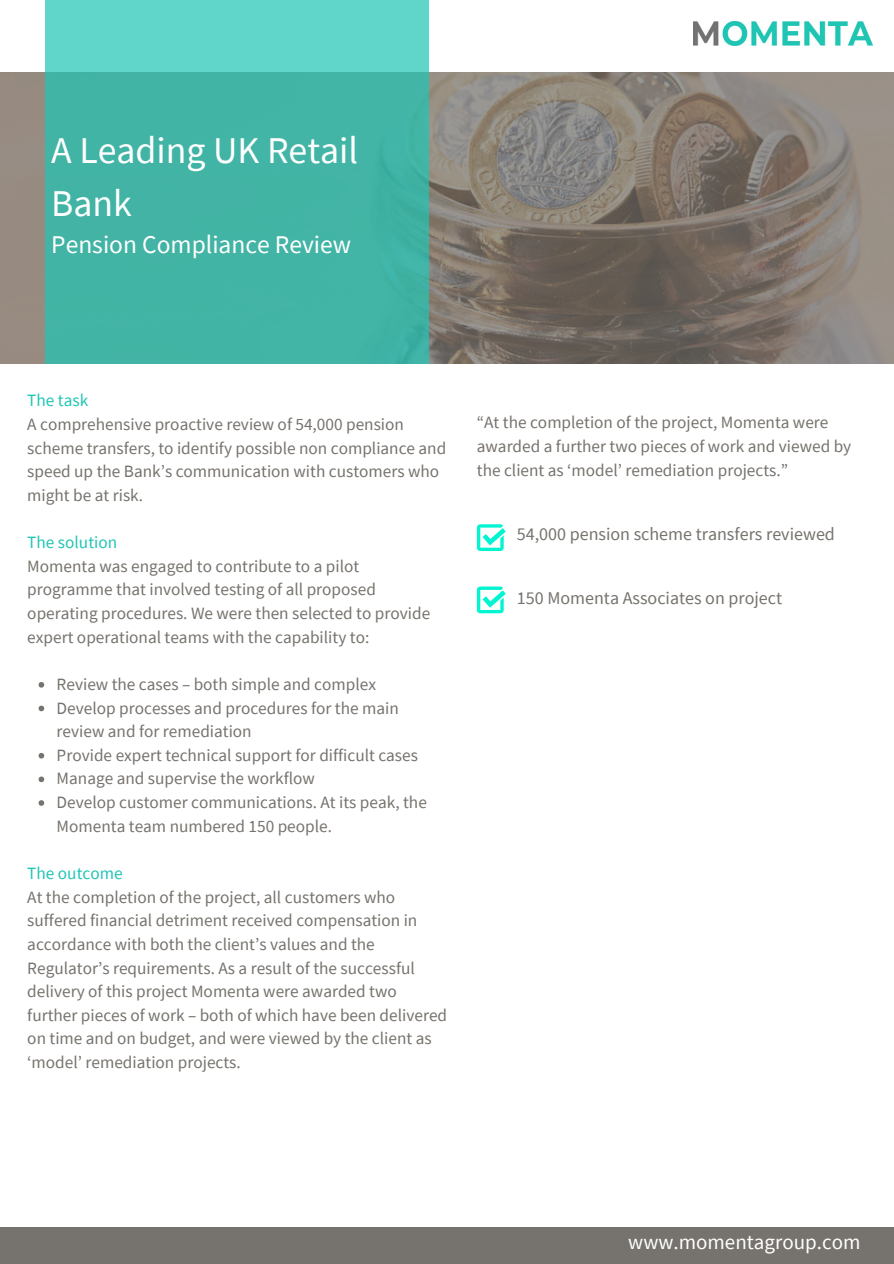
<style>
.page{position:relative;width:894px;height:1264px;background:#fff}
.page>*{position:absolute;margin:0;border:0;box-sizing:border-box;transform-origin:0 0}
.t1{font:37.8px/52.8px "Source Sans Pro";color:#fff}
.t2{font:25.5px "Source Sans Pro";color:#fff}
.t3{font:21px "Source Sans Pro";color:#fff}
.t4{font:18px "Source Sans Pro";color:#76726d}
.t5{font:17.25px/23.7px "Source Sans Pro";color:#76726d}
.t6{font:17.25px "Source Sans Pro";color:#20c5b4}
</style>
<div class="page">
<div style="left:0;top:1226px;width:893px;height:37px;background:#76726d"></div>
<svg style="left:477px;top:524px;width:28px;height:27px"></svg>
<svg style="left:1px;top:72px;width:892px;height:292px;background:#827a72"></svg>
<svg style="left:46px;top:0;width:383px;height:363px;background:#47baac"></svg>
<img style="left:693px;top:22px;width:179px;height:23px">
<svg style="left:39px;top:682px;width:5px;height:5px"></svg>
<svg style="left:39px;top:705px;width:5px;height:6px"></svg>
<svg style="left:39px;top:753px;width:5px;height:5px"></svg>
<svg style="left:39px;top:776px;width:5px;height:6px"></svg>
<svg style="left:39px;top:800px;width:5px;height:5px"></svg>
<svg style="left:477px;top:586px;width:28px;height:27px"></svg>
<p class="t1" style="left:51px;top:123px;width:308px">A Leading UK Retail<br>Bank</p>
<p class="t2" style="left:51px;top:228px;width:301px">Pension Compliance Review</p>
<p class="t6" style="left:27px;top:389px;width:62px">The task</p>
<p class="t5" style="left:27px;top:412px;width:420px">A comprehensive proactive review of 54,000 pension scheme transfers, to identify possible non compliance and speed up the Bank’s communication with customers who might be at risk.</p>
<p class="t6" style="left:27px;top:531px;width:91px">The solution</p>
<p class="t5" style="left:27px;top:553px;width:404px">Momenta was engaged to contribute to a pilot programme that involved testing of all proposed operating procedures. We were then selected to provide expert operational teams with the capability to:</p>
<p class="t5" style="left:57px;top:672px;width:321px">Review the cases – both simple and complex</p>
<p class="t5" style="left:57px;top:695px;width:343px">Develop processes and procedures for the main review and for remediation</p>
<p class="t5" style="left:57px;top:742px;width:363px">Provide expert technical support for difficult cases</p>
<p class="t5" style="left:57px;top:766px;width:260px">Manage and supervise the workflow</p>
<p class="t5" style="left:57px;top:790px;width:371px">Develop customer communications. At its peak, the<br>Momenta team numbered 150 people.</p>
<p class="t6" style="left:27px;top:862px;width:97px">The outcome</p>
<p class="t5" style="left:27px;top:884px;width:421px">At the completion of the project, all customers who suffered financial detriment received compensation in accordance with both the client’s values and the Regulator’s requirements. As a result of the successful delivery of this project Momenta were awarded two further pieces of work – both of which have been delivered on time and on budget, and were viewed by the client as ‘model’ remediation projects.</p>
<p class="t5" style="left:476px;top:410px;width:376px">“At the completion of the project, Momenta were awarded a further two pieces of work and viewed by the client as ‘model’ remediation projects.”</p>
<h2 class="t4" style="left:516px;top:523px;width:319px">54,000 pension scheme transfers reviewed</h2>
<p class="t4" style="left:516px;top:586px;width:267px">150 Momenta Associates on project</p>
<h1 class="t3" style="left:628px;top:1228px;width:234px">www.momentagroup.com</h1>
</div>
